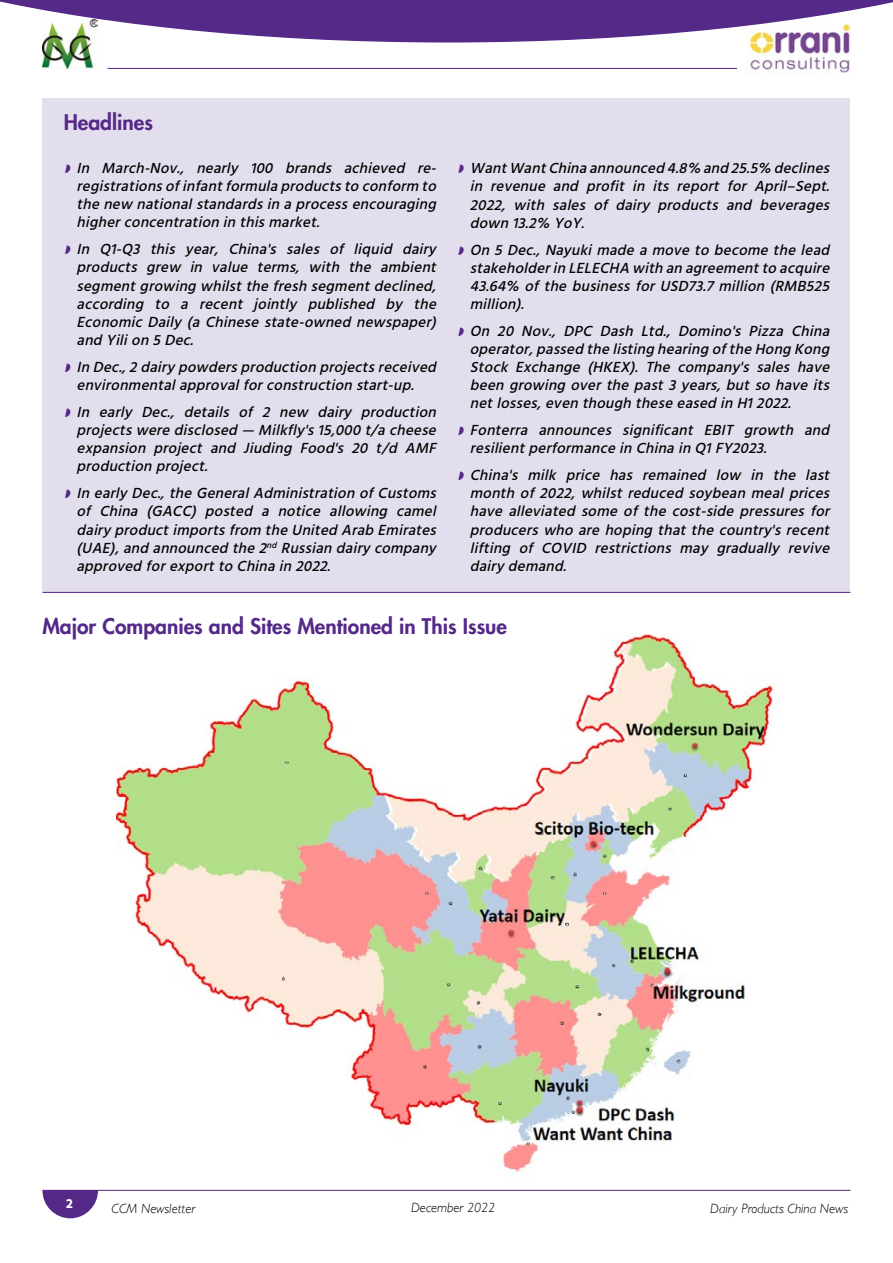
<style>
.page{position:relative;width:893px;height:1263px;background:#fff}
.page>*{position:absolute;margin:0;border:0;box-sizing:border-box;transform-origin:0 0}
.t1{font:800 21px "Futura Std";color:#552988}
.t2{font:italic 500 15px/18.1px "Hind";color:#000;text-align:justify}
.t3{font:italic 300 13.5px "Gill Sans";color:#000}
.t4{font:700 13.5px "Hind";color:#fff}
.s1{color:#552988}
</style>
<div class="page">
<svg style="left:42px;top:1190px;width:56px;height:28px"></svg>
<hr style="left:43px;top:1190px;width:807px;height:1px;background:#552988">
<img style="left:749px;top:43px;width:101px;height:30px">
<svg style="left:0;top:0;width:893px;height:43px"></svg>
<hr style="left:107px;top:68px;width:630px;height:1px;background:#552988">
<img style="left:42px;top:19px;width:56px;height:50px">
<div style="left:43px;top:98px;width:807px;height:495px;background:#e3deed"></div>
<hr style="left:43px;top:592px;width:807px;height:1px;background:#552988">
<img style="left:117px;top:634px;width:657px;height:538px">
<h1 class="t1" style="left:64px;top:109px;width:91px">Headlines</h1>
<p class="t2" style="left:77px;top:160px;width:366px;text-indent:-13px"><span class="s1">◗</span> In March-Nov., nearly 100 brands achieved re&shy;registrationsofinfantformulaproductsto conform to thenew nationalstandardsin aprocessencouraging higherconcentration in thismarket.</p>
<p class="t2" style="left:77px;top:241px;width:366px;text-indent:-13px"><span class="s1">◗</span> In Q1-Q3 this year, China's sales of liquid dairy products grew in value terms, with the ambient segmentgrowing whilstthefresh segmentdeclined, according to a recent jointly published by the Economic Daily (a Chinese state-owned newspaper) and Yilion 5Dec.</p>
<p class="t2" style="left:77px;top:359px;width:366px;text-indent:-13px"><span class="s1">◗</span> In Dec.,2dairypowdersproduction projectsreceived environmentalapprovalforconstruction start-up.</p>
<p class="t2" style="left:77px;top:404px;width:366px;text-indent:-13px"><span class="s1">◗</span> In early Dec., details of 2 new dairy production projectsweredisclosed — Milkfly's15,000 t/acheese expansion project and Jiuding Food's 20 t/d AMF production project.</p>
<p class="t2" style="left:77px;top:485px;width:366px;text-indent:-13px"><span class="s1">◗</span> In earlyDec.,theGeneralAdministration ofCustoms of China (GACC) posted a notice allowing camel dairyproductimportsfrom theUnited Arab Emirates (UAE),and announced the2<sup>nd</sup> Russian dairycompany approved forexportto Chinain 2022.</p>
<p class="t2" style="left:470px;top:160px;width:366px;text-indent:-13px"><span class="s1">◗</span> WantWantChinaannounced 4.8% and 25.5% declines in revenue and profit in its report for April–Sept.<br>2022, with sales of dairy products and beverages down 13.2% YoY.</p>
<p class="t2" style="left:470px;top:241px;width:366px;text-indent:-13px"><span class="s1">◗</span> On 5Dec.,Nayukimadeamoveto becomethelead stakeholderin LELECHA with an agreementto acquire 43.64% ofthebusinessforUSD73.7million (RMB525 million).</p>
<p class="t2" style="left:470px;top:322px;width:366px;text-indent:-13px"><span class="s1">◗</span> On 20 Nov., DPC Dash Ltd., Domino's Pizza China operator,passed thelisting hearing oftheHong Kong Stock Exchange (HKEX). The company's sales have been growing overthepast3years,butso haveits netlosses,even though theseeased in H12022.</p>
<p class="t2" style="left:470px;top:422px;width:366px;text-indent:-13px"><span class="s1">◗</span> Fonterra announces significant EBIT growth and resilientperformancein Chinain Q1FY2023.</p>
<p class="t2" style="left:470px;top:467px;width:366px;text-indent:-13px"><span class="s1">◗</span> China's milk price has remained low in the last month of 2022, whilst reduced soybean meal prices have alleviated some of the cost-side pressures for producerswho arehoping thatthecountry'srecent lifting of COVID restrictions may gradually revive dairydemand.</p>
<h1 class="t1" style="left:42px;top:613px;width:466px">Major Companies and Sites Mentioned in This Issue</h1>
<p class="t4" style="left:66px;top:1195px;width:8px">2</p>
<p class="t3" style="left:112px;top:1201px;width:85px">CCM Newsletter</p>
<p class="t3" style="left:411px;top:1200px;width:86px">December 2022</p>
<p class="t3" style="left:710px;top:1201px;width:139px">Dairy Products China News</p>
</div>
